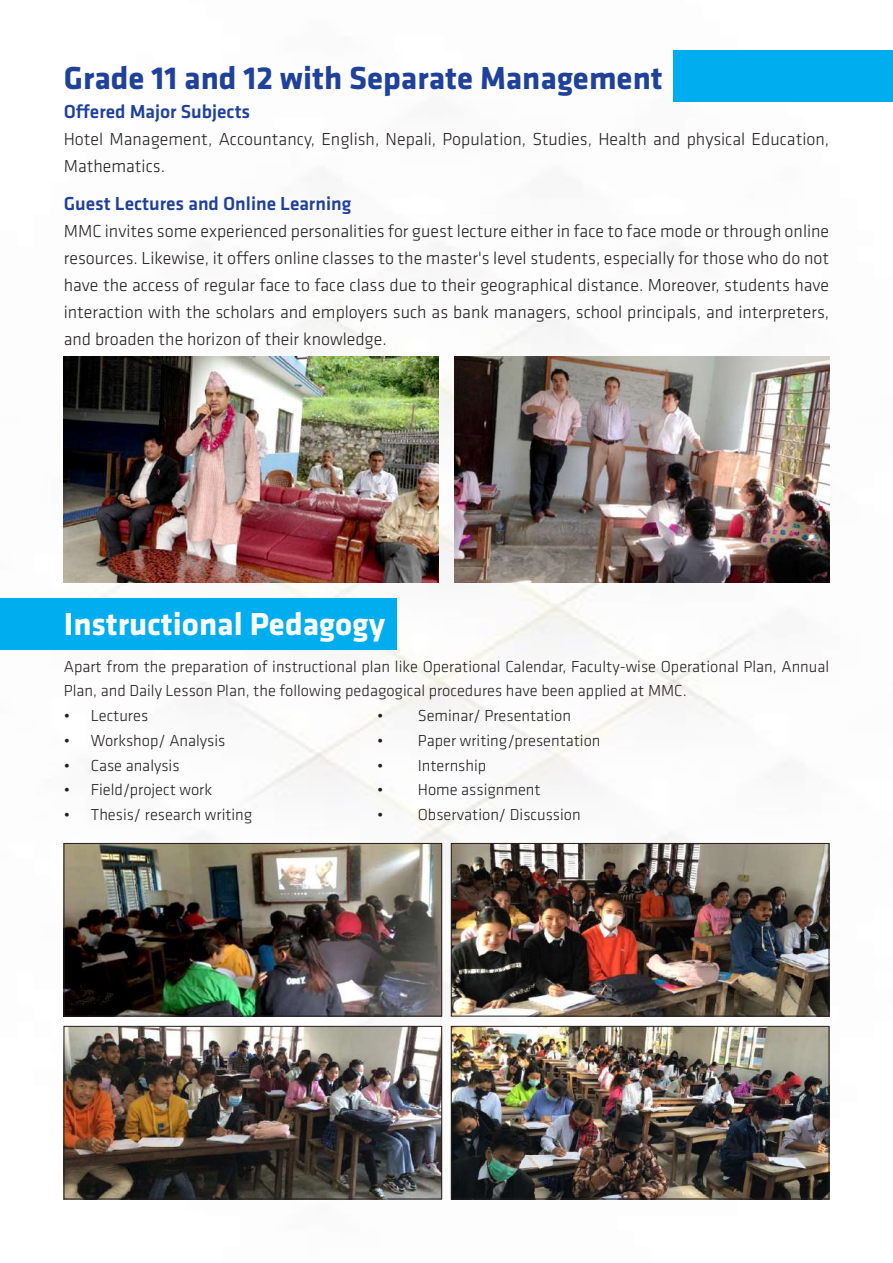
<style>
.page{position:relative;width:893px;height:1263px;background:#fff}
.page>*{position:absolute;margin:0;border:0;box-sizing:border-box;transform-origin:0 0}
.t1{font:700 33px "Klavika";color:#20419a}
.t2{font:700 33px "Klavika";color:#fff}
.t3{font:500 19.5px "Klavika";color:#20419a}
.t4{font:300 18px/27px "Klavika";color:#231f20}
.t5{font:300 16.5px/24.8px "Klavika";color:#231f20}
</style>
<div class="page">
<img style="left:63px;top:244px;width:767px;height:956px">
<div style="left:673px;top:50px;width:220px;height:52px;background:#00aeef"></div>
<div style="left:0;top:598px;width:397px;height:52px;background:#00aeef"></div>
<img style="left:64px;top:356px;width:375px;height:226px">
<img style="left:454px;top:357px;width:375px;height:225px">
<img style="left:66px;top:845px;width:374px;height:169px">
<div style="left:64px;top:843px;width:378px;height:173px;border:1px solid #231f20"></div>
<img style="left:453px;top:845px;width:374px;height:169px">
<div style="left:451px;top:843px;width:378px;height:173px;border:1px solid #231f20"></div>
<img style="left:66px;top:1028px;width:374px;height:169px">
<div style="left:64px;top:1026px;width:378px;height:173px;border:1px solid #231f20"></div>
<img style="left:453px;top:1028px;width:374px;height:169px">
<div style="left:451px;top:1026px;width:378px;height:173px;border:1px solid #231f20"></div>
<h1 class="t1" style="left:64px;top:60px;width:600px">Grade 11 and 12 with Separate Management</h1>
<p class="t3" style="left:64px;top:101px;width:188px">Offered Major Subjects</p>
<p class="t4" style="left:64px;top:126px;width:767px">Hotel Management, Accountancy, English, Nepali, Population, Studies, Health and physical Education,<br>Mathematics.</p>
<p class="t3" style="left:64px;top:192px;width:289px">Guest Lectures and Online Learning</p>
<p class="t4" style="left:64px;top:217px;width:767px;text-align:justify">MMC invites some experienced personalities for guest lecture either in face to face mode or through online resources. Likewise, it offers online classes to the master's level students, especially for those who do not have the access of regular face to face class due to their geographical distance. Moreover, students have interaction with the scholars and employers such as bank managers, school principals, and interpreters, and broaden the horizon of their knowledge.</p>
<h1 class="t2" style="left:64px;top:606px;width:323px">Instructional Pedagogy</h1>
<p class="t5" style="left:64px;top:654px;width:767px">Apart from the preparation of instructional plan like Operational Calendar, Faculty-wise Operational Plan, Annual<br>Plan, and Daily Lesson Plan, the following pedagogical procedures have been applied at MMC.</p>
<p class="t5" style="left:64px;top:703px;width:86px">• Lectures</p>
<p class="t5" style="left:377px;top:703px;width:195px">• Seminar/ Presentation</p>
<p class="t5" style="left:64px;top:728px;width:163px">• Workshop/ Analysis</p>
<p class="t5" style="left:377px;top:728px;width:225px">• Paper writing/presentation</p>
<p class="t5" style="left:64px;top:753px;width:117px">• Case analysis</p>
<p class="t5" style="left:377px;top:753px;width:110px">• Internship</p>
<p class="t5" style="left:64px;top:778px;width:150px">• Field/project work</p>
<p class="t5" style="left:377px;top:778px;width:165px">• Home assignment</p>
<p class="t5" style="left:64px;top:802px;width:190px">• Thesis/ research writing</p>
<p class="t5" style="left:377px;top:802px;width:205px">• Observation/ Discussion</p>
</div>
